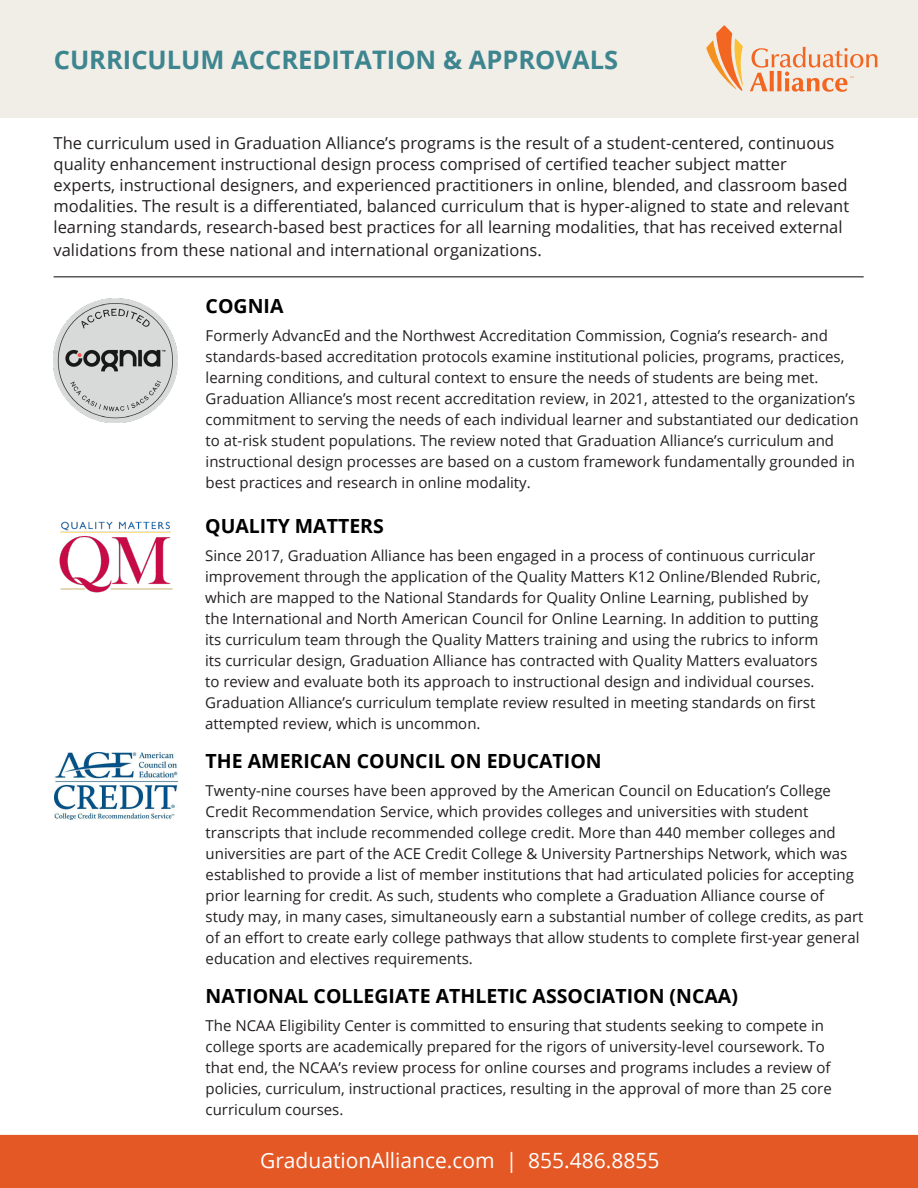
<style>
.page{position:relative;width:918px;height:1188px;background:#fff}
.page>*{position:absolute;margin:0;border:0;box-sizing:border-box;transform-origin:0 0}
.t1{font:700 25.5px "Open Sans";color:#3d858f}
.t2{font:21px "Open Sans";color:#fff}
.t3{font:700 19.5px "Open Sans";color:#000}
.t4{font:16.5px/21px "Open Sans";color:#231f20}
.t5{font:15px/21px "Open Sans";color:#231f20}
</style>
<div class="page">
<div style="left:0;top:0;width:918px;height:118px;background:#f1ede7"></div>
<svg style="left:706px;top:25px;width:37px;height:66px"></svg>
<svg style="left:750px;top:47px;width:127px;height:45px"></svg>
<div style="left:0;top:1134px;width:918px;height:54px;background:#e35825"></div>
<img style="left:55px;top:753px;width:122px;height:66px">
<hr style="left:54px;top:276px;width:810px;height:1px;background:#231f20">
<img style="left:54px;top:298px;width:124px;height:124px">
<img style="left:59px;top:521px;width:114px;height:72px">
<p class="t1" style="left:54px;top:41px;width:566px">CURRICULUM ACCREDITATION &amp; APPROVALS</p>
<p class="t4" style="left:54px;top:132px;width:797px">The curriculum used in Graduation Alliance’s programs is the result of a student-centered, continuous quality enhancement instructional design process comprised of certified teacher subject matter experts, instructional designers, and experienced practitioners in online, blended, and classroom based modalities. The result is a differentiated, balanced curriculum that is hyper-aligned to state and relevant learning standards, research-based best practices for all learning modalities, that has received external</p>
<p class="t4" style="left:54px;top:239px;width:490px">validations from these national and international organizations.</p>
<p class="t3" style="left:206px;top:292px;width:79px">COGNIA</p>
<p class="t5" style="left:206px;top:325px;width:654px">Formerly AdvancEd and the Northwest Accreditation Commission, Cognia’s research- and standards-based accreditation protocols examine institutional policies, programs, practices, learning conditions, and cultural context to ensure the needs of students are being met.<br>Graduation Alliance’s most recent accreditation review, in 2021, attested to the organization’s commitment to serving the needs of each individual learner and substantiated our dedication to at-risk student populations. The review noted that Graduation Alliance’s curriculum and instructional design processes are based on a custom framework fundamentally grounded in best practices and research in online modality.</p>
<p class="t3" style="left:205px;top:512px;width:180px">QUALITY MATTERS</p>
<p class="t5" style="left:205px;top:545px;width:617px">Since 2017, Graduation Alliance has been engaged in a process of continuous curricular improvement through the application of the Quality Matters K12 Online/Blended Rubric, which are mapped to the National Standards for Quality Online Learning, published by the International and North American Council for Online Learning. In addition to putting its curriculum team through the Quality Matters training and using the rubrics to inform its curricular design, Graduation Alliance has contracted with Quality Matters evaluators to review and evaluate both its approach to instructional design and individual courses.<br>Graduation Alliance’s curriculum template review resulted in meeting standards on first attempted review, which is uncommon.</p>
<p class="t3" style="left:206px;top:747px;width:398px">THE AMERICAN COUNCIL ON EDUCATION</p>
<p class="t5" style="left:206px;top:780px;width:659px">Twenty-nine courses have been approved by the American Council on Education’s College Credit Recommendation Service, which provides colleges and universities with student transcripts that include recommended college credit. More than 440 member colleges and universities are part of the ACE Credit College &amp; University Partnerships Network, which was established to provide a list of member institutions that had articulated policies for accepting prior learning for credit. As such, students who complete a Graduation Alliance course of study may, in many cases, simultaneously earn a substantial number of college credits, as part of an effort to create early college pathways that allow students to complete first-year general education and electives requirements.</p>
<p class="t3" style="left:206px;top:982px;width:534px">NATIONAL COLLEGIATE ATHLETIC ASSOCIATION (NCAA)</p>
<p class="t5" style="left:206px;top:1015px;width:621px">The NCAA Eligibility Center is committed to ensuring that students seeking to compete in college sports are academically prepared for the rigors of university-level coursework. To</p>
<p class="t5" style="left:206px;top:1057px;width:628px;text-align:justify">that end, the NCAA’s review process for online courses and programs includes a review of policies, curriculum, instructional practices, resulting in the approval of more than 25 core curriculum courses.</p>
<p class="t2" style="left:260px;top:1146px;width:401px">GraduationAlliance.com | 855.486.8855</p>
</div>
